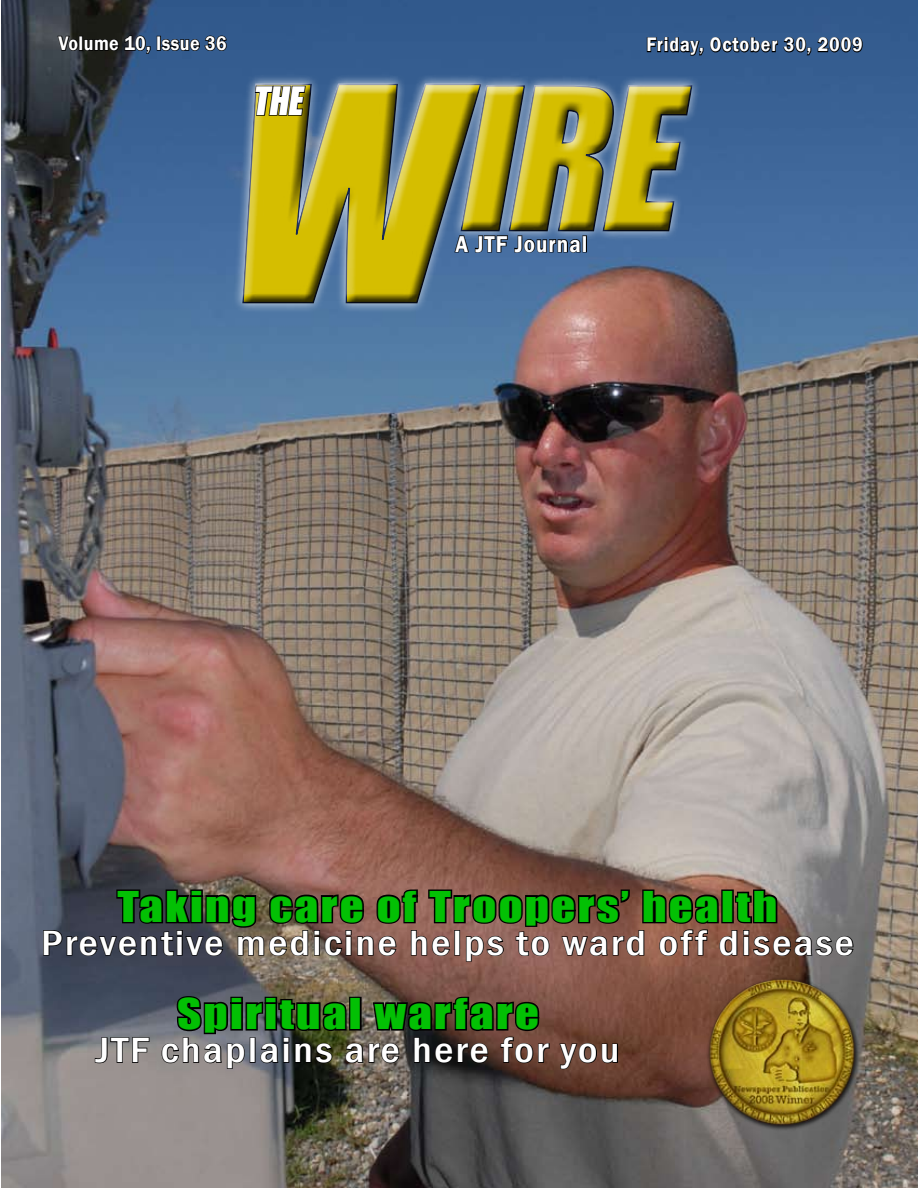
<style>
.page{position:relative;width:918px;height:1188px;background:#fff}
.page>*{position:absolute;margin:0;border:0;box-sizing:border-box;transform-origin:0 0}
.t1{font:39px "Impact";letter-spacing:.05em;color:#03c004;scale:1.2 1}
.t2{font:500 condensed 36px "Franklin Gothic";letter-spacing:.05em;color:#fff;scale:1.2 1}
.t3{font:36px "Impact";color:#fff}
.t4{font:600 23.55px "Franklin Gothic";letter-spacing:.05em;color:#fff;scale:.89 1}
.t5{font:600 20.1px "Franklin Gothic";letter-spacing:.04em;color:#fff;scale:.89 1}
</style>
<div class="page">
<img style="left:2px;top:0;width:916px;height:1188px">
<svg style="left:57px;top:35px;width:94px;height:20px;background:#1a2026"></svg>
<div style="left:157px;top:36px;width:4px;height:15px;border:2px solid #000"></div>
<svg style="left:160px;top:35px;width:68px;height:17px"></svg>
<svg style="left:646px;top:36px;width:218px;height:20px;background:#213b5c"></svg>
<svg style="left:42px;top:887px;width:812px;height:75px;background:#5b4540"></svg>
<svg style="left:94px;top:1037px;width:56px;height:27px;background:#6e6b6a"></svg>
<svg style="left:161px;top:993px;width:389px;height:77px;background:#473f3b"></svg>
<svg style="left:558px;top:1042px;width:61px;height:28px;background:#533428"></svg>
<div style="left:232px;top:74px;width:477px;height:251px;background:#fff;opacity:.75"></div>
<div style="left:241px;top:78px;width:452px;height:225px;background:#000;opacity:.75"></div>
<svg style="left:254px;top:85px;width:53px;height:32px;background:#8f8216"></svg>
<img style="left:705px;top:973px;width:159px;height:160px">
<p class="t5" style="left:59px;top:31px;width:190px">Volume 10, Issue 36</p>
<p class="t5" style="left:646px;top:32px;width:245px">Friday, October 30, 2009</p>
<p class="t3" style="left:252px;top:73px;width:59px">THE</p>
<p class="t4" style="left:455px;top:229px;width:150px">A JTF Journal</p>
<p class="t1" style="left:118px;top:876px;width:551px">Taking care of Troopers’ health</p>
<p class="t2" style="left:41px;top:919px;width:679px">Preventive medicine helps to ward off disease</p>
<p class="t1" style="left:177px;top:984px;width:303px">Spiritual warfare</p>
<p class="t2" style="left:96px;top:1026px;width:438px">JTF chaplains are here for you</p>
</div>
